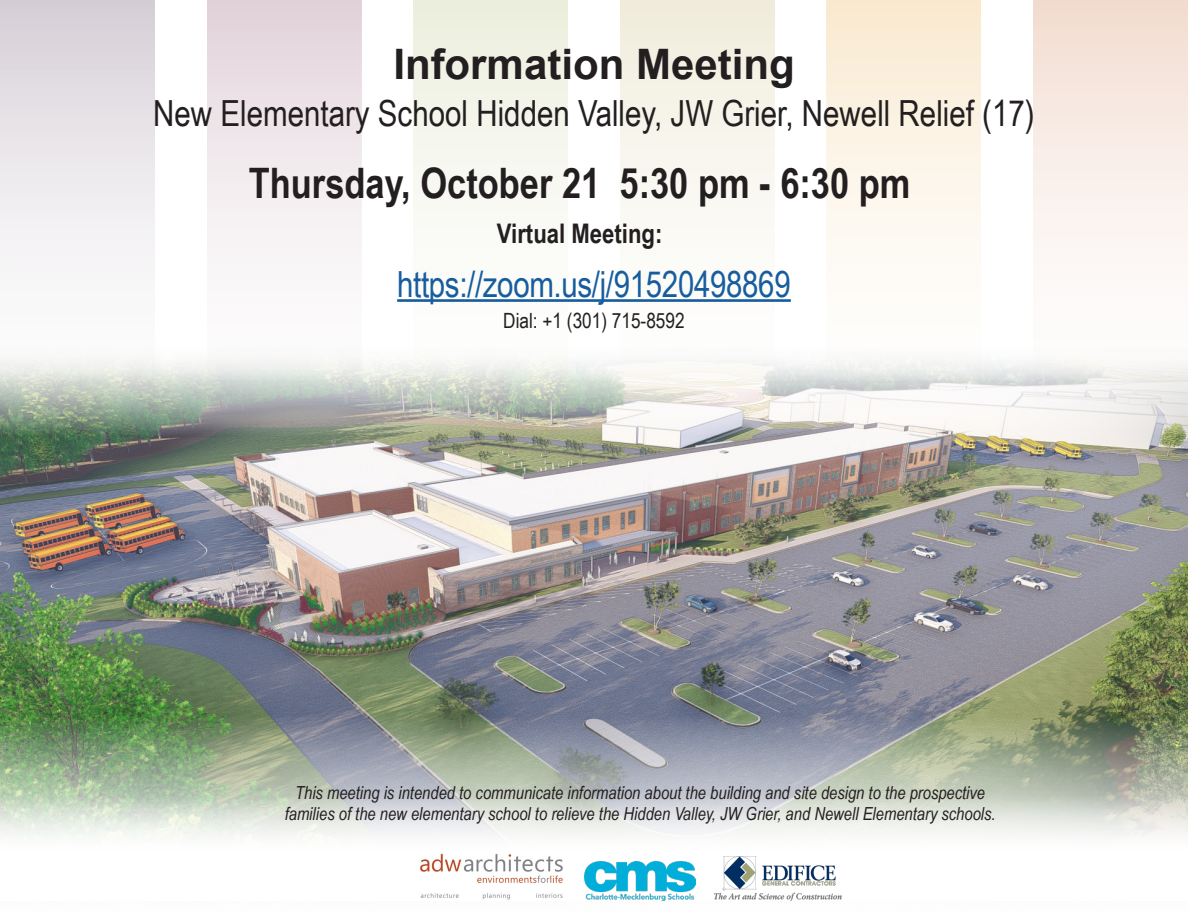
<style>
.page{position:relative;width:1188px;height:918px;background:#fff}
.page>*{position:absolute;margin:0;border:0;box-sizing:border-box;transform-origin:0 0}
.t1{font:700 42px "Arial Narrow";color:#231f20}
.t2{font:700 42px "Arial";color:#231f20}
.t3{font:36px "Arial Narrow";color:#231f20}
.t4{font:36px "Arial Narrow";letter-spacing:-.01em;color:#175d9e}
.t5{font:700 27px "Arial Narrow";color:#231f20}
.t6{font:21px "Arial Narrow";color:#231f20}
.t7{font:italic 18px/21.6px "Arial Narrow";color:#231f20;text-align:center}
</style>
<div class="page">
<svg style="left:1033px;top:0;width:155px;height:263px"></svg>
<svg style="left:827px;top:0;width:154px;height:263px"></svg>
<svg style="left:620px;top:0;width:155px;height:229px;fill:#f6f3e9"></svg>
<svg style="left:413px;top:0;width:155px;height:221px;fill:#f3f5ea"></svg>
<svg style="left:207px;top:0;width:154px;height:255px"></svg>
<svg style="left:0;top:0;width:155px;height:263px"></svg>
<img style="left:0;top:358px;width:1188px;height:438px">
<svg style="left:0;top:796px;width:1188px;height:105px"></svg>
<img style="left:585px;top:861px;width:111px;height:40px">
<img style="left:413px;top:852px;width:159px;height:49px">
<img style="left:715px;top:856px;width:127px;height:44px">
<hr style="left:397px;top:299px;width:394px;height:3px;background:#175d9e">
<p class="t2" style="left:393px;top:34px;width:403px">Information Meeting</p>
<p class="t3" style="left:153px;top:87px;width:883px">New Elementary School Hidden Valley, JW Grier, Newell Relief (17)</p>
<p class="t1" style="left:249px;top:151px;width:663px">Thursday, October 21 5:30 pm - 6:30 pm</p>
<p class="t5" style="left:497px;top:213px;width:167px">Virtual Meeting:</p>
<p class="t4" style="left:397px;top:258px;width:395px">https://zoom.us/j/91520498869</p>
<p class="t6" style="left:503px;top:306px;width:183px">Dial: +1 (301) 715-8592</p>
<p class="t7" style="left:285px;top:781px;width:712px">This meeting is intended to communicate information about the building and site design to the prospective families of the new elementary school to relieve the Hidden Valley, JW Grier, and Newell Elementary schools.</p>
</div>
